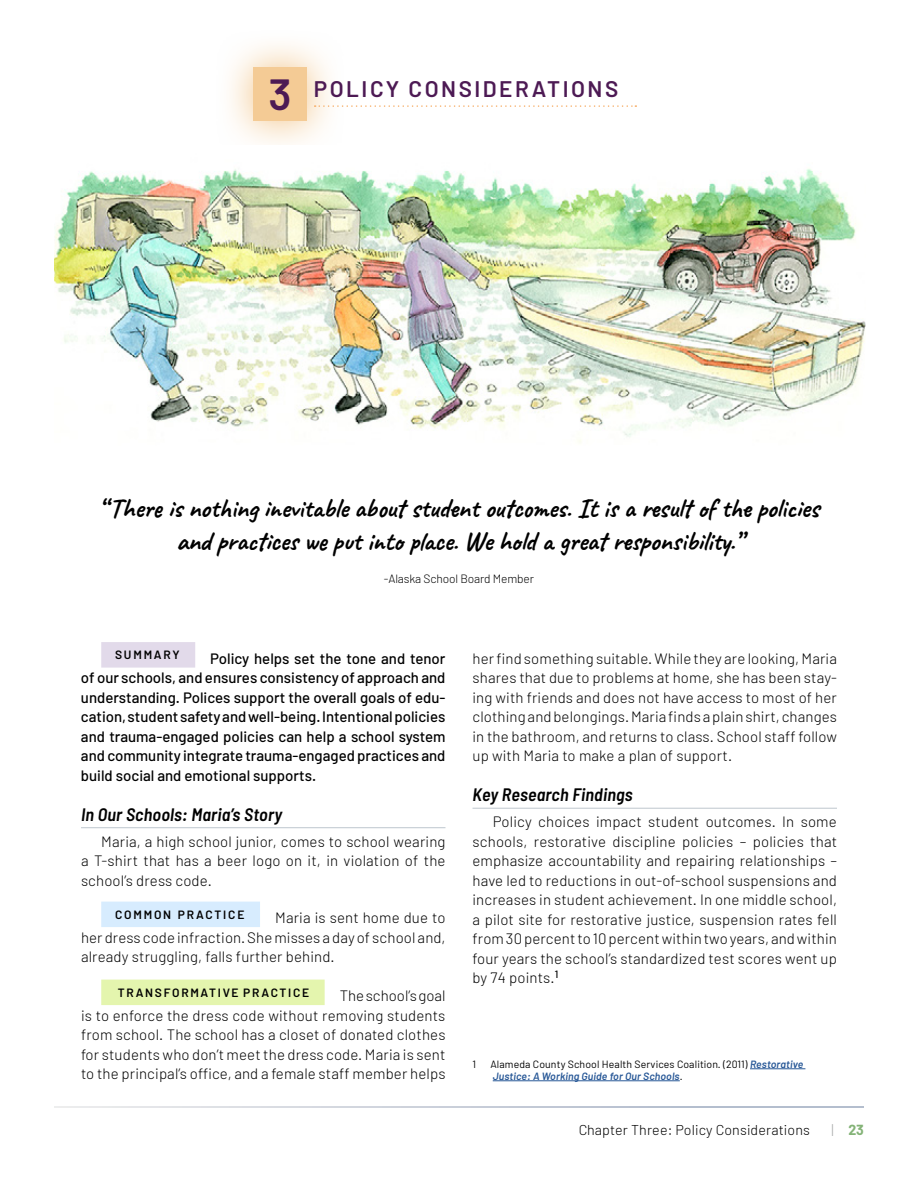
<style>
.page{position:relative;width:918px;height:1188px;background:#fff}
.page>*{position:absolute;margin:0;border:0;box-sizing:border-box;transform-origin:0 0}
.t1{font:600 43.5px "Barlow";color:#4d1a54}
.t2{font:700 27px/33px "Caveat";letter-spacing:-.01em;color:#000;text-align:center}
.t3{font:600 22.5px "Barlow";letter-spacing:.11em;color:#4d1a54}
.t4{font:italic 600 semi-condensed 18px "Barlow";letter-spacing:.01em;color:#000}
.t5{font:300 15px/19.5px "Barlow";letter-spacing:.01em;color:#000;text-align:justify}
.t6{font:500 15px/19.5px "Barlow";color:#000;text-align:justify}
.t7{font:300 14.25px "Barlow";letter-spacing:.01em;color:#000}
.t8{font:700 14.25px "Barlow";color:#84b377}
.t9{font:600 12px "Barlow";letter-spacing:.14em;color:#000}
.t10{font:300 12px "Barlow";letter-spacing:-.01em;color:#000}
.t11{font:10.5px/12px "Barlow";letter-spacing:.01em;color:#000}
.s1{font-weight:600;font-style:italic;color:#285897}
.s2{font-weight:300;color:#a3a5a5}
</style>
<div class="page">
<hr style="left:472px;top:808px;width:365px;height:1px;background:#bec7ce">
<div style="left:101px;top:980px;width:224px;height:25px;background:#e4f5ae"></div>
<div style="left:101px;top:902px;width:159px;height:25px;background:#d7ecfe"></div>
<hr style="left:81px;top:827px;width:365px;height:1px;background:#bec7ce">
<div style="left:101px;top:642px;width:94px;height:26px;background:#e2daea"></div>
<hr style="left:750px;top:1069px;width:55px;height:1px;background:#285897">
<hr style="left:493px;top:1081px;width:187px;height:1px;background:#285897">
<svg style="left:230px;top:45px;width:100px;height:100px;fill:#fdf6ed"></svg>
<div style="left:253px;top:67px;width:54px;height:54px;background:#f4cb95"></div>
<img style="left:54px;top:169px;width:811px;height:274px">
<svg style="left:315px;top:105px;width:321px;height:2px"></svg>
<h2 class="t1" style="left:269px;top:67px;width:25px">3</h2>
<h2 class="t3" style="left:314px;top:75px;width:306px">POLICY CONSIDERATIONS</h2>
<p class="t2" style="left:99px;top:491px;width:722px">“ There is nothing inevitable about student outcomes. It is a result of the policies and practices we put into place. We hold a great responsibility.”</p>
<p class="t10" style="left:384px;top:571px;width:152px">-Alaska School Board Member</p>
<p class="t9" style="left:115px;top:648px;width:66px">SUMMARY</p>
<p class="t6" style="left:81px;top:648px;width:366px;text-indent:129px">Policy helps set the tone and tenor of our schools, and ensures consistency of approach and understanding. Polices support the overall goals of edu&shy;cation, student safety and well-being. Intentional policies and trauma-engaged policies can help a school system and community integrate trauma-engaged practices and build social and emotional supports.</p>
<p class="t4" style="left:81px;top:803px;width:203px">In Our Schools: Maria’s Story</p>
<p class="t5" style="left:81px;top:831px;width:366px;text-indent:20px">Maria, a high school junior, comes to school wearing a T-shirt that has a beer logo on it, in violation of the school’s dress code.</p>
<p class="t9" style="left:115px;top:907px;width:131px">COMMON PRACTICE</p>
<p class="t5" style="left:275px;top:908px;width:172px">Maria is sent home due to</p>
<p class="t5" style="left:81px;top:927px;width:366px">her dress code infraction. She misses a day of school and,</p>
<p class="t5" style="left:81px;top:947px;width:255px">already struggling, falls further behind.</p>
<p class="t9" style="left:118px;top:985px;width:193px">TRANSFORMATIVE PRACTICE</p>
<p class="t5" style="left:340px;top:986px;width:107px">The school’s goal</p>
<p class="t5" style="left:81px;top:1005px;width:366px">is to enforce the dress code without removing students</p>
<p class="t5" style="left:81px;top:1025px;width:366px">from school. The school has a closet of donated clothes for students who don’t meet the dress code. Maria is sent to the principal’s office, and a female staff member helps</p>
<p class="t5" style="left:473px;top:648px;width:366px">her find something suitable. While they are looking, Maria</p>
<p class="t5" style="left:473px;top:668px;width:366px">shares that due to problems at home, she has been stay&shy;ing with friends and does not have access to most of her</p>
<p class="t5" style="left:473px;top:707px;width:366px">clothing and belongings. Maria finds a plain shirt, changes in the bathroom, and returns to class. School staff follow</p>
<p class="t5" style="left:473px;top:746px;width:261px">up with Maria to make a plan of support.</p>
<p class="t4" style="left:472px;top:783px;width:162px">Key Research Findings</p>
<p class="t5" style="left:472px;top:812px;width:366px;text-indent:20px">Policy choices impact student outcomes. In some schools, restorative discipline policies – policies that emphasize accountability and repairing relationships – have led to reductions in out-of-school suspensions and increases in student achievement. In one middle school, a pilot site for restorative justice, suspension rates fell from 30 percent to 10 percent within two years, and within four years the school’s standardized test scores went up by 74 points.<sup>1</sup></p>
<p class="t11" style="left:472px;top:1058px;width:5px">1</p>
<p class="t11" style="left:490px;top:1058px;width:314px">Alameda County School Health Services Coalition. (2011) <span class="s1">Restorative<br>Justice: A Working Guide for Our Schools</span>.</p>
<p class="t7" style="left:578px;top:1121px;width:233px">Chapter Three: Policy Considerations</p>
<p class="t8" style="left:832px;top:1121px;width:34px"><span class="s2">|</span> 23</p>
</div>
